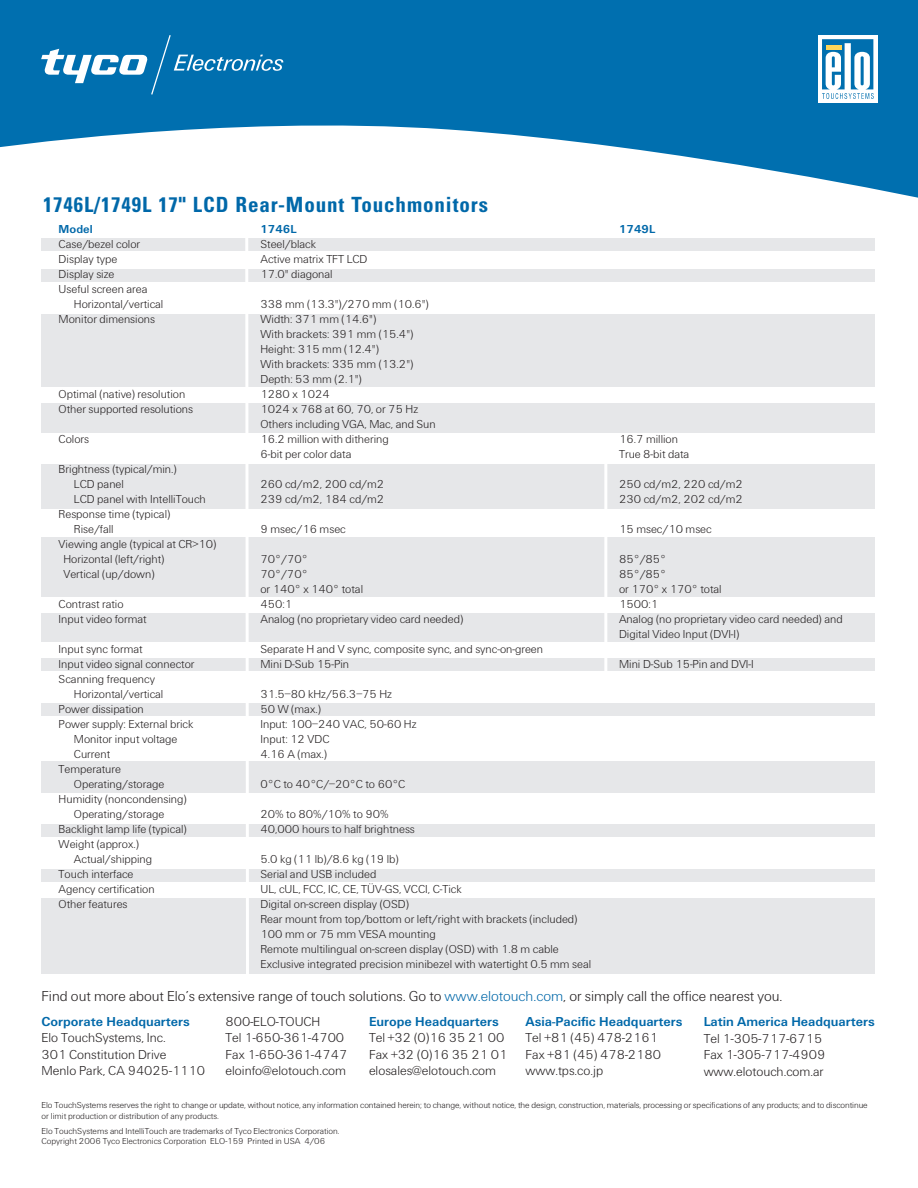
<style>
.page{position:relative;width:918px;height:1188px;background:#fff}
.page>*{position:absolute;margin:0;border:0;box-sizing:border-box;transform-origin:0 0}
.t1{font:700 condensed 21px "Univers";letter-spacing:.045em;color:#0068a9}
.t2{font:300 15px "U45 Univers";color:#231f20}
.t3{font:300 13.5px/16.5px "U45 Univers";color:#231f20}
.t4{font:700 13.5px "U65 Univers";color:#0068a9}
.t5{font:300 12px/15px "U45 Univers";color:#231f20}
.t6{font:700 12px "U65 Univers";color:#0068a9}
.t7{font:300 9px/10.5px "U45 Univers";letter-spacing:-.005em;color:#231f20}
.s1{color:#0068a9}
</style>
<div class="page">
<div style="left:42px;top:899px;width:833px;height:75px;background:#e6e7e9"></div>
<div style="left:42px;top:869px;width:833px;height:13px;background:#e6e7e9"></div>
<div style="left:42px;top:824px;width:833px;height:13px;background:#e6e7e9"></div>
<div style="left:42px;top:762px;width:833px;height:31px;background:#e6e7e9"></div>
<div style="left:42px;top:703px;width:833px;height:13px;background:#e6e7e9"></div>
<div style="left:42px;top:658px;width:833px;height:13px;background:#e6e7e9"></div>
<div style="left:42px;top:613px;width:833px;height:29px;background:#e6e7e9"></div>
<div style="left:42px;top:537px;width:833px;height:60px;background:#e6e7e9"></div>
<div style="left:42px;top:464px;width:833px;height:44px;background:#e6e7e9"></div>
<div style="left:42px;top:403px;width:833px;height:30px;background:#e6e7e9"></div>
<div style="left:42px;top:314px;width:833px;height:72px;background:#e6e7e9"></div>
<div style="left:42px;top:269px;width:833px;height:13px;background:#e6e7e9"></div>
<svg style="left:0;top:0;width:918px;height:198px;fill:#006faf"></svg>
<svg style="left:41px;top:35px;width:242px;height:60px;background:#2382ba"></svg>
<div style="left:818px;top:35px;width:59px;height:68px;background:#fff"></div>
<svg style="left:822px;top:39px;width:52px;height:60px"></svg>
<hr style="left:861px;top:56px;width:3px;height:29px;background:#006faf;border-radius:2px">
<hr style="left:826px;top:45px;width:15px;height:4px;background:#fed559">
<div style="left:42px;top:239px;width:833px;height:12px;background:#e6e7e9"></div>
<svg style="left:244px;top:238px;width:7px;height:736px"></svg>
<hr style="left:604px;top:438px;width:3px;height:242px;background:#fff">
<h1 class="t1" style="left:43px;top:197px;width:447px">1746L/1749L 17" LCD Rear-Mount Touchmonitors</h1>
<p class="t6" style="left:59px;top:225px;width:36px">Model</p>
<p class="t6" style="left:260px;top:225px;width:38px">1746L</p>
<p class="t6" style="left:619px;top:225px;width:38px">1749L</p>
<p class="t5" style="left:59px;top:238px;width:83px">Case/bezel color</p>
<p class="t5" style="left:260px;top:238px;width:57px">Steel/black</p>
<p class="t5" style="left:59px;top:253px;width:60px">Display type</p>
<p class="t5" style="left:260px;top:253px;width:109px">Active matrix TFT LCD</p>
<p class="t5" style="left:59px;top:268px;width:57px">Display size</p>
<p class="t5" style="left:260px;top:268px;width:74px">17.0" diagonal</p>
<p class="t5" style="left:74px;top:283px;width:91px;text-indent:-15px">Useful screen area<br>Horizontal/vertical</p>
<p class="t5" style="left:261px;top:298px;width:170px">338 mm (13.3")/270 mm (10.6")</p>
<p class="t5" style="left:59px;top:313px;width:98px">Monitor dimensions</p>
<p class="t5" style="left:260px;top:313px;width:154px">Width: 371 mm (14.6")<br>With brackets: 391 mm (15.4")<br>Height: 315 mm (12.4")<br>With brackets: 335 mm (13.2")<br>Depth: 53 mm (2.1")</p>
<p class="t5" style="left:59px;top:388px;width:128px">Optimal (native) resolution</p>
<p class="t5" style="left:260px;top:388px;width:71px">1280 x 1024</p>
<p class="t5" style="left:59px;top:403px;width:136px">Other supported resolutions</p>
<p class="t5" style="left:260px;top:403px;width:177px">1024 x 768 at 60, 70, or 75 Hz<br>Others including VGA, Mac, and Sun</p>
<p class="t5" style="left:59px;top:433px;width:32px">Colors</p>
<p class="t5" style="left:260px;top:433px;width:130px">16.2 million with dithering</p>
<p class="t5" style="left:619px;top:433px;width:60px">16.7 million</p>
<p class="t5" style="left:260px;top:448px;width:92px">6-bit per color data</p>
<p class="t5" style="left:619px;top:448px;width:72px">True 8-bit data</p>
<p class="t5" style="left:74px;top:463px;width:104px;text-indent:-15px">Brightness (typical/min.)<br>LCD panel</p>
<p class="t5" style="left:260px;top:478px;width:125px">260 cd/m2, 200 cd/m2</p>
<p class="t5" style="left:619px;top:478px;width:125px">250 cd/m2, 220 cd/m2</p>
<p class="t5" style="left:74px;top:493px;width:133px">LCD panel with IntelliTouch</p>
<p class="t5" style="left:261px;top:493px;width:125px">239 cd/m2, 184 cd/m2</p>
<p class="t5" style="left:619px;top:493px;width:125px">230 cd/m2, 202 cd/m2</p>
<p class="t5" style="left:74px;top:508px;width:98px;text-indent:-15px">Response time (typical)<br>Rise/fall</p>
<p class="t5" style="left:260px;top:523px;width:87px">9 msec/16 msec</p>
<p class="t5" style="left:619px;top:523px;width:94px">15 msec/10 msec</p>
<p class="t5" style="left:63px;top:538px;width:154px;text-indent:-5px">Viewing angle (typical at CR&gt;10)<br>Horizontal (left/right)</p>
<p class="t5" style="left:261px;top:553px;width:49px">70°/70°</p>
<p class="t5" style="left:619px;top:553px;width:49px">85°/85°</p>
<p class="t5" style="left:63px;top:568px;width:93px">Vertical (up/down)</p>
<p class="t5" style="left:260px;top:568px;width:49px">70°/70°</p>
<p class="t5" style="left:619px;top:568px;width:49px">85°/85°</p>
<p class="t5" style="left:260px;top:583px;width:104px">or 140° x 140° total</p>
<p class="t5" style="left:619px;top:583px;width:104px">or 170° x 170° total</p>
<p class="t5" style="left:59px;top:598px;width:66px">Contrast ratio</p>
<p class="t5" style="left:260px;top:598px;width:33px">450:1</p>
<p class="t5" style="left:619px;top:598px;width:41px">1500:1</p>
<p class="t5" style="left:59px;top:613px;width:90px">Input video format</p>
<p class="t5" style="left:260px;top:613px;width:204px">Analog (no proprietary video card needed)</p>
<p class="t5" style="left:619px;top:613px;width:225px">Analog (no proprietary video card needed) and<br>Digital Video Input (DVI-I)</p>
<p class="t5" style="left:59px;top:643px;width:85px">Input sync format</p>
<p class="t5" style="left:260px;top:643px;width:284px">Separate H and V sync, composite sync, and sync-on-green</p>
<p class="t5" style="left:59px;top:658px;width:137px">Input video signal connector</p>
<p class="t5" style="left:260px;top:658px;width:90px">Mini D-Sub 15-Pin</p>
<p class="t5" style="left:619px;top:658px;width:136px">Mini D-Sub 15-Pin and DVI-I</p>
<p class="t5" style="left:74px;top:673px;width:91px;text-indent:-15px">Scanning frequency<br>Horizontal/vertical</p>
<p class="t5" style="left:261px;top:688px;width:133px">31.5–80 kHz/56.3–75 Hz</p>
<p class="t5" style="left:59px;top:703px;width:87px">Power dissipation</p>
<p class="t5" style="left:260px;top:703px;width:62px">50 W (max.)</p>
<p class="t5" style="left:59px;top:718px;width:136px">Power supply: External brick</p>
<p class="t5" style="left:260px;top:718px;width:158px">Input: 100–240 VAC, 50-60 Hz</p>
<p class="t5" style="left:74px;top:733px;width:105px">Monitor input voltage</p>
<p class="t5" style="left:260px;top:733px;width:71px">Input: 12 VDC</p>
<p class="t5" style="left:74px;top:748px;width:38px">Current</p>
<p class="t5" style="left:260px;top:748px;width:68px">4.16 A (max.)</p>
<p class="t5" style="left:74px;top:763px;width:92px;text-indent:-15px">Temperature<br>Operating/storage</p>
<p class="t5" style="left:260px;top:778px;width:146px">0°C to 40°C/–20°C to 60°C</p>
<p class="t5" style="left:59px;top:793px;width:129px;text-align:center">Humidity (noncondensing)<br>Operating/storage</p>
<p class="t5" style="left:260px;top:808px;width:130px">20% to 80%/10% to 90%</p>
<p class="t5" style="left:59px;top:823px;width:130px">Backlight lamp life (typical)</p>
<p class="t5" style="left:261px;top:823px;width:156px">40,000 hours to half brightness</p>
<p class="t5" style="left:74px;top:838px;width:80px;text-indent:-15px">Weight (approx.)<br>Actual/shipping</p>
<p class="t5" style="left:260px;top:853px;width:140px">5.0 kg (11 lb)/8.6 kg (19 lb)</p>
<p class="t5" style="left:59px;top:868px;width:76px">Touch interface</p>
<p class="t5" style="left:260px;top:868px;width:117px">Serial and USB included</p>
<p class="t5" style="left:59px;top:883px;width:97px">Agency certification</p>
<p class="t5" style="left:260px;top:883px;width:203px">UL, cUL, FCC, IC, CE, TÜV-GS, VCCI, C-Tick</p>
<p class="t5" style="left:59px;top:898px;width:70px">Other features</p>
<p class="t5" style="left:260px;top:898px;width:332px">Digital on-screen display (OSD)<br>Rear mount from top/bottom or left/right with brackets (included)<br>100 mm or 75 mm VESA mounting<br>Remote multilingual on-screen display (OSD) with 1.8 m cable Exclusive integrated precision minibezel with watertight 0.5 mm seal</p>
<p class="t2" style="left:42px;top:991px;width:742px">Find out more about Elo’s extensive range of touch solutions. Go to <span class="s1">www.elotouch.com</span>, or simply call the office nearest you.</p>
<p class="t4" style="left:704px;top:1017px;width:173px">Latin America Headquarters</p>
<p class="t3" style="left:704px;top:1031px;width:123px">Tel 1-305-717-6715<br>Fax 1-305-717-4909 www.elotouch.com.ar</p>
<p class="t3" style="left:226px;top:1014px;width:123px">800-ELO-TOUCH<br>Tel 1-650-361-4700<br>Fax 1-650-361-4747 eloinfo@elotouch.com</p>
<p class="t4" style="left:369px;top:1017px;width:131px">Europe Headquarters</p>
<p class="t4" style="left:526px;top:1017px;width:159px">Asia-Pacific Headquarters</p>
<p class="t3" style="left:526px;top:1031px;width:137px">Tel +81 (45) 478-2161<br>Fax +81 (45) 478-2180 www.tps.co.jp</p>
<p class="t7" style="left:42px;top:1101px;width:828px">Elo TouchSystems reserves the right to change or update, without notice, any information contained herein; to change, without notice, the design, construction, materials, processing or specifications of any products; and to discontinue or limit production or distribution of any products.</p>
<p class="t7" style="left:42px;top:1126px;width:300px">Elo TouchSystems and IntelliTouch are trademarks of Tyco Electronics Corporation.<br>Copyright 2006 Tyco Electronics Corporation ELO-159 Printed in USA 4/06</p>
<p class="t4" style="left:42px;top:1017px;width:150px">Corporate Headquarters</p>
<p class="t3" style="left:42px;top:1031px;width:165px">Elo TouchSystems, Inc.<br>301 Constitution Drive<br>Menlo Park, CA 94025-1110</p>
<p class="t3" style="left:369px;top:1031px;width:140px">Tel +32 (0)16 35 21 00<br>Fax +32 (0)16 35 21 01 elosales@elotouch.com</p>
</div>
